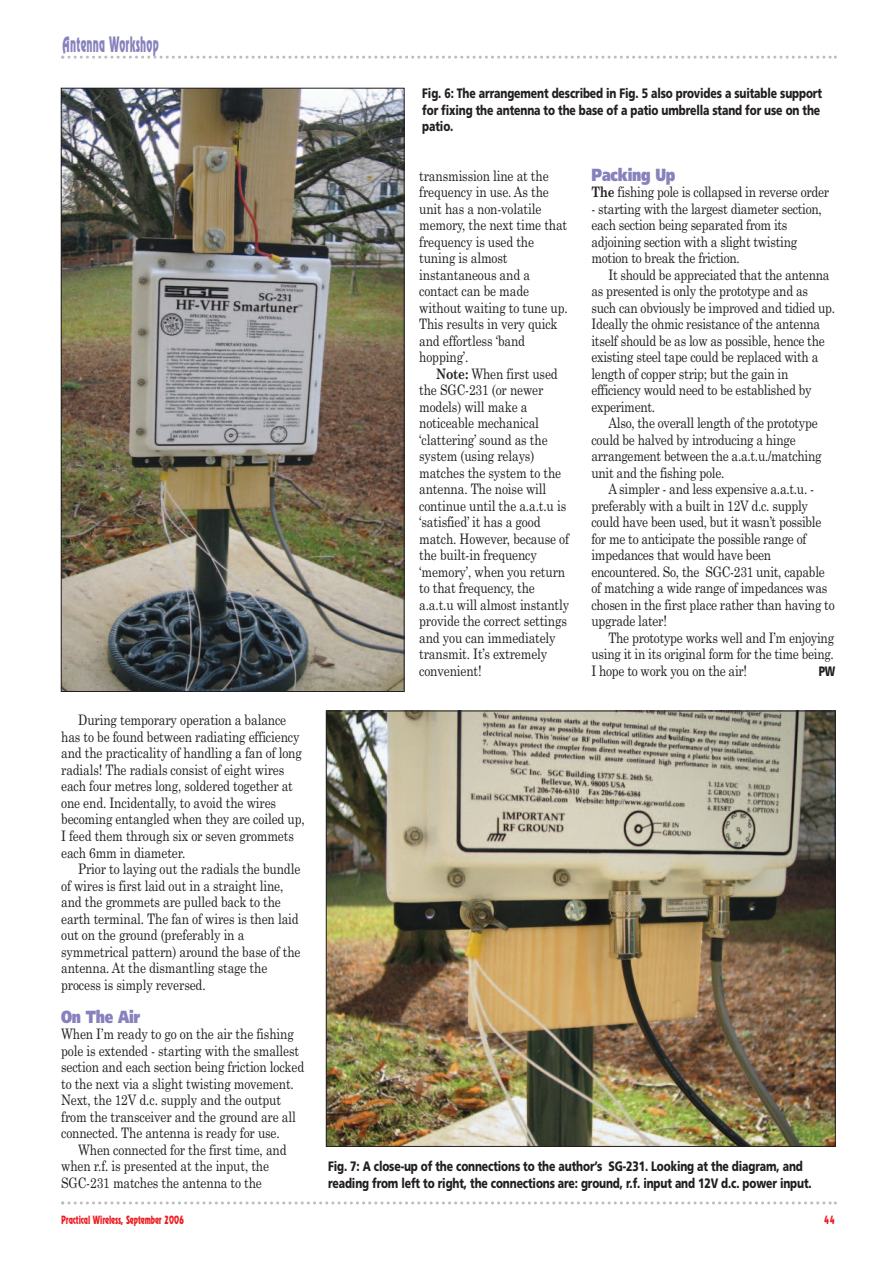
<style>
.page{position:relative;width:894px;height:1262px;background:#fff}
.page>*{position:absolute;margin:0;border:0;box-sizing:border-box;transform-origin:0 0}
.t1{font:21px "Revue BT";letter-spacing:.02em;color:#8781bd;scale:.5 1}
.t2{font:900 17.55px "Frutiger";letter-spacing:-.015em;color:#8781bd;scale:.77 1}
.t3{font:14.4px/16.5px "Century Schoolbook";letter-spacing:-.01em;color:#231f20;scale:.83 1}
.t4{font:900 13.65px/16.5px "Frutiger";letter-spacing:-.01em;color:#231f20;scale:.77 1}
.t5{font:11.25px "Revue BT";letter-spacing:-.015em;color:#ee1d23;scale:.67 1}
.s1{font-weight:700}
</style>
<div class="page">
<img style="left:60px;top:55px;width:777px;height:1150px">
<h1 class="t1" style="left:63px;top:37px;width:194px">Antenna Workshop</h1>
<p class="t3" style="left:61px;top:713px;width:295px;text-indent:17px">During temporary operation a balance has to be found between radiating efficiency and the practicality of handling a fan of long radials! The radials consist of eight wires each four metres long, soldered together at one end. Incidentally, to avoid the wires becoming entangled when they are coiled up, I feed them through six or seven grommets each 6mm in diameter.</p>
<p class="t3" style="left:61px;top:861px;width:290px;text-indent:17px">Prior to laying out the radials the bundle of wires is first laid out in a straight line, and the grommets are pulled back to the earth terminal. The fan of wires is then laid out on the ground (preferably in a symmetrical pattern) around the base of the antenna. At the dismantling stage the process is simply reversed.</p>
<p class="t2" style="left:61px;top:1009px;width:104px">On The Air</p>
<p class="t3" style="left:61px;top:1026px;width:294px">When I’m ready to go on the air the fishing pole is extended - starting with the smallest section and each section being friction locked to the next via a slight twisting movement.<br>Next, the 12V d.c. supply and the output from the transceiver and the ground are all connected. The antenna is ready for use.</p>
<p class="t3" style="left:61px;top:1142px;width:273px;text-indent:17px">When connected for the first time, and when r.f. is presented at the input, the<br>SGC-231 matches the antenna to the</p>
<p class="t4" style="left:422px;top:86px;width:521px">Fig. 6: The arrangement described in Fig. 5 also provides a suitable support for fixing the antenna to the base of a patio umbrella stand for use on the patio.</p>
<p class="t3" style="left:419px;top:168px;width:180px">transmission line at the frequency in use. As the unit has a non-volatile memory, the next time that frequency is used the tuning is almost instantaneous and a contact can be made without waiting to tune up.<br>This results in very quick and effortless ‘band hopping’.</p>
<p class="t3" style="left:419px;top:366px;width:182px;text-indent:17px"><span class="s1">Note:</span> When first used the SGC-231 (or newer models) will make a noticeable mechanical ‘clattering’ sound as the system (using relays) matches the system to the antenna. The noise will continue until the a.a.t.u is ‘satisfied’ it has a good match. However, because of the built-in frequency ‘memory’, when you return to that frequency, the a.a.t.u will almost instantly provide the correct settings and you can immediately transmit. It’s extremely convenient!</p>
<p class="t2" style="left:591px;top:167px;width:111px">Packing Up</p>
<p class="t3" style="left:591px;top:185px;width:288px"><span class="s1">The</span> fishing pole is collapsed in reverse order</p>
<p class="t3" style="left:591px;top:201px;width:279px">- starting with the largest diameter section, each section being separated from its adjoining section with a slight twisting motion to break the friction.</p>
<p class="t3" style="left:591px;top:267px;width:295px;text-indent:17px">It should be appreciated that the antenna as presented is only the prototype and as such can obviously be improved and tidied up.<br>Ideally the ohmic resistance of the antenna itself should be as low as possible, hence the existing steel tape could be replaced with a length of copper strip; but the gain in efficiency would need to be established by experiment.</p>
<p class="t3" style="left:591px;top:416px;width:279px;text-indent:17px">Also, the overall length of the prototype could be halved by introducing a hinge arrangement between the a.a.t.u./matching unit and the fishing pole.</p>
<p class="t3" style="left:591px;top:482px;width:294px;text-indent:17px">A simpler - and less expensive a.a.t.u. - preferably with a built in 12V d.c. supply could have been used, but it wasn’t possible for me to anticipate the possible range of impedances that would have been encountered. So, the SGC-231 unit, capable of matching a wide range of impedances was chosen in the first place rather than having to upgrade later!</p>
<p class="t3" style="left:591px;top:630px;width:294px;text-align:justify;text-indent:17px">The prototype works well and I’m enjoying using it in its original form for the time being.<br>I hope to work you on the air!</p>
<p class="t4" style="left:818px;top:664px;width:23px">PW</p>
<p class="t4" style="left:328px;top:1159px;width:629px">Fig. 7: A close-up of the connections to the author’s SG-231. Looking at the diagram, and reading from left to right, the connections are: ground, r.f. input and 12V d.c. power input.</p>
<p class="t5" style="left:61px;top:1216px;width:185px">Practical Wireless, September 2006</p>
<p class="t5" style="left:824px;top:1215px;width:17px">44</p>
</div>
